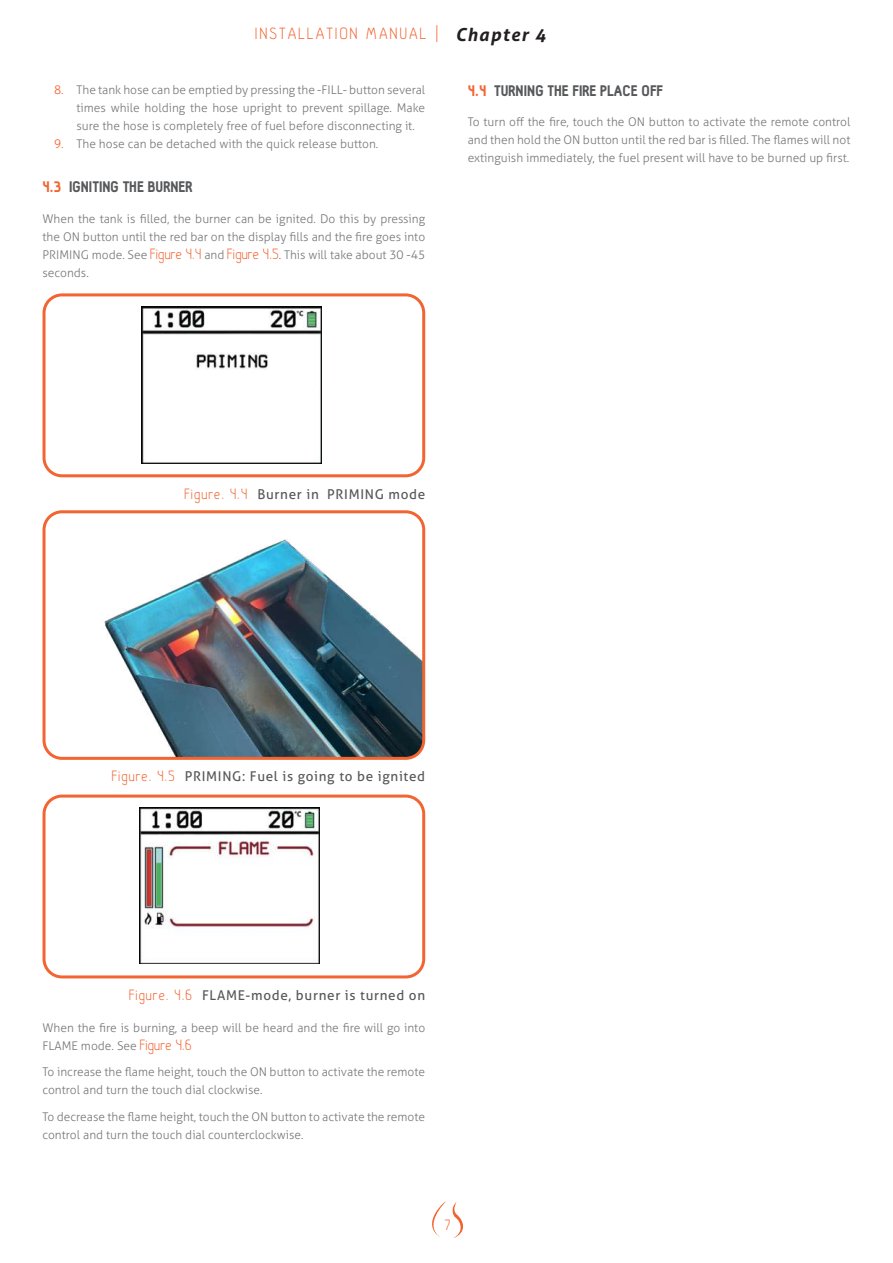
<style>
.page{position:relative;width:893px;height:1263px;background:#fff}
.page>*{position:absolute;margin:0;border:0;box-sizing:border-box;transform-origin:0 0}
.t1{font:300 18px "Hallosans";letter-spacing:.11em;color:#f26431}
.t2{font:300 16.5px "Hallosans";color:#f26431}
.t3{font:900 15px "Hallosans";color:#57585a}
.t4{font:13.5px "Aller";letter-spacing:.05em;color:#57585a}
.t5{font:300 12px/18px "Aller";color:#76787b;text-align:justify}
.s1{font-family:"Aller";font-weight:700;font-style:italic;color:#231f20}
.s2{color:#f26431}
.s3{font-family:"Hallosans";font-size:16.5px;color:#f26431}
.s4{font-family:"Hallosans";font-weight:300;font-size:16.5px;color:#f26431}
</style>
<div class="page">
<svg style="left:432px;top:1202px;width:13px;height:35px"></svg>
<svg style="left:453px;top:1201px;width:10px;height:37px"></svg>
<img style="left:141px;top:306px;width:180px;height:157px">
<div style="left:43px;top:293px;width:382px;height:184px;border:3px solid #f26431;border-radius:18px"></div>
<img style="left:104px;top:514px;width:317px;height:242px">
<div style="left:43px;top:510px;width:382px;height:250px;border:3px solid #f26431;border-radius:18px"></div>
<img style="left:139px;top:807px;width:180px;height:157px">
<div style="left:43px;top:794px;width:382px;height:184px;border:3px solid #f26431;border-radius:18px"></div>
<h1 class="t1" style="left:255px;top:24px;width:292px">INSTALLATION MANUAL | <span class="s1">Chapter 4</span></h1>
<p class="t5" style="left:77px;top:81px;width:350px;text-indent:-22px"><span class="s2">8.</span> The tank hose can be emptied by pressing the -FILL- button several times while holding the hose upright to prevent spillage. Make sure the hose is completely free of fuel before disconnecting it.</p>
<p class="t5" style="left:54px;top:135px;width:326px"><span class="s2">9.</span> The hose can be detached with the quick release button.</p>
<p class="t3" style="left:43px;top:179px;width:151px"><span class="s2">4.3</span> IGNITING THE BURNER</p>
<p class="t5" style="left:43px;top:210px;width:384px">When the tank is filled, the burner can be ignited. Do this by pressing the ON button until the red bar on the display fills and the fire goes into PRIMING mode. See <span class="s3">Figure 4.4</span> and <span class="s3">Figure 4.5</span>. This will take about 30 -45 seconds.</p>
<p class="t3" style="left:468px;top:82px;width:197px"><span class="s2">4.4</span> TURNING THE FIRE PLACE OFF</p>
<p class="t5" style="left:468px;top:113px;width:384px">To turn off the fire, touch the ON button to activate the remote control and then hold the ON button until the red bar is filled. The flames will not extinguish immediately, the fuel present will have to be burned up first.</p>
<p class="t4" style="left:184px;top:486px;width:242px"><span class="s4">Figure. 4.4</span> Burner in PRIMING mode</p>
<p class="t4" style="left:112px;top:768px;width:315px"><span class="s4">Figure. 4.5</span> PRIMING: Fuel is going to be ignited</p>
<p class="t4" style="left:129px;top:987px;width:298px"><span class="s4">Figure. 4.6</span> FLAME-mode, burner is turned on</p>
<p class="t5" style="left:43px;top:1018px;width:384px">When the fire is burning, a beep will be heard and the fire will go into<br>FLAME mode. See <span class="s3">Figure 4.6</span></p>
<p class="t5" style="left:43px;top:1063px;width:384px">To increase the flame height, touch the ON button to activate the remote control and turn the touch dial clockwise.</p>
<p class="t5" style="left:43px;top:1107px;width:384px">To decrease the flame height, touch the ON button to activate the remote control and turn the touch dial counterclockwise.</p>
<h2 class="t2" style="left:444px;top:1216px;width:8px">7</h2>
</div>
